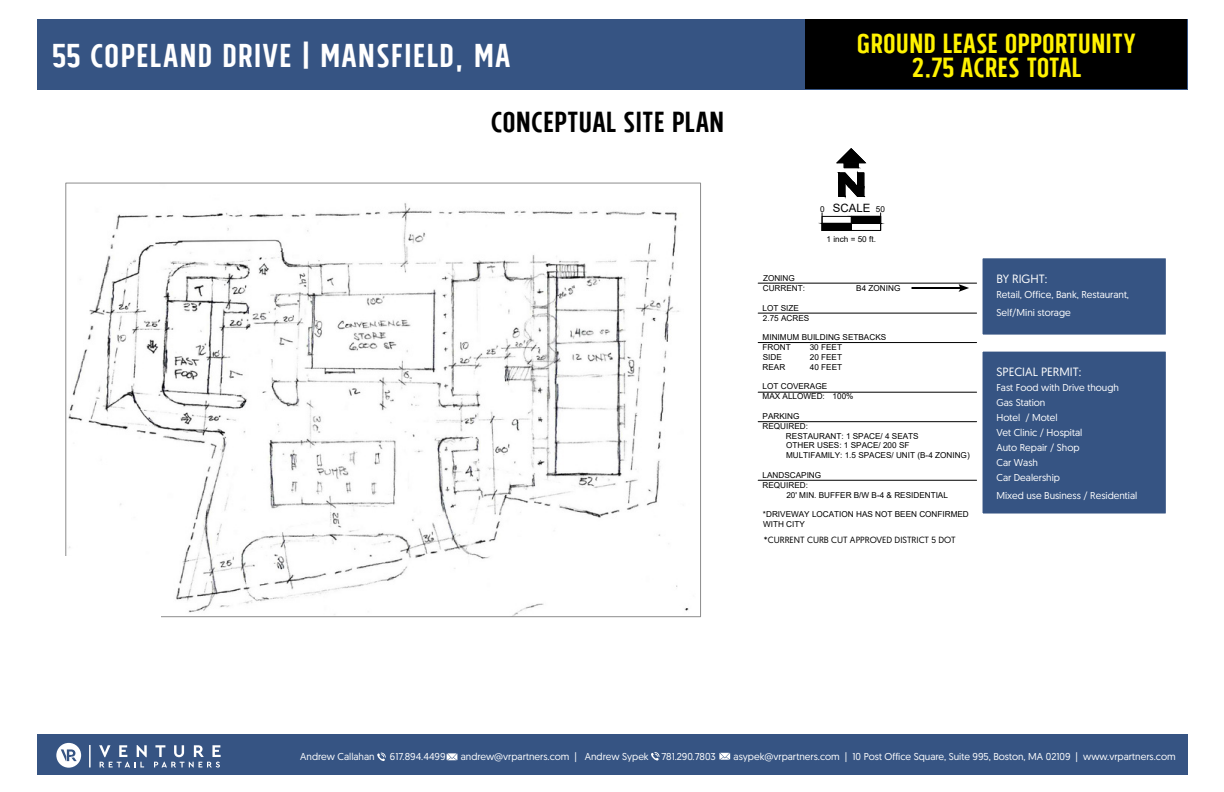
<style>
.page{position:relative;width:1224px;height:792px;background:#fff}
.page>*{position:absolute;margin:0;border:0;box-sizing:border-box;transform-origin:0 0}
.t1{font:37px "Tolyer Regularno.3";letter-spacing:.025em;color:#fff}
.t2{font:32.5px "Tolyer Regularno.3";color:#000}
.t3{font:31px/24px "Tolyer Regularno.3";color:#fff200;text-align:center}
.t4{font:12px "Geomanist";color:#fff}
.t5{font:11.5px "Arial";color:#000}
.t6{font:10px/15px "Geomanist";color:#fff}
.t7{font:9px "Geomanist";color:#000}
.t8{font:8.2px/9.9px "Arial";color:#000}
.s1{font-size:8.2px}
</style>
<div class="page">
<div style="left:37px;top:19px;width:1151px;height:70px;background:#365483"></div>
<div style="left:806px;top:19px;width:382px;height:69px;background:#000"></div>
<div style="left:37px;top:734px;width:1151px;height:41px;background:#365483"></div>
<svg style="left:719px;top:753px;width:11px;height:7px"></svg>
<svg style="left:651px;top:752px;width:9px;height:9px"></svg>
<div style="left:56px;top:743px;width:25px;height:25px;background:#fff;border-radius:50%"></div>
<svg style="left:61px;top:749px;width:16px;height:12px"></svg>
<hr style="left:89px;top:745px;width:2px;height:22px;background:#fff">
<svg style="left:99px;top:745px;width:48px;height:22px"></svg>
<svg style="left:154px;top:745px;width:67px;height:23px"></svg>
<svg style="left:447px;top:753px;width:10px;height:7px"></svg>
<svg style="left:377px;top:753px;width:9px;height:8px"></svg>
<svg style="left:65px;top:162px;width:912px;height:456px"></svg>
<svg style="left:837px;top:148px;width:29px;height:49px"></svg>
<svg style="left:822px;top:213px;width:59px;height:18px"></svg>
<hr style="left:758px;top:283px;width:219px;height:1px;background:#000">
<hr style="left:758px;top:313px;width:219px;height:1px;background:#000">
<hr style="left:758px;top:342px;width:219px;height:1px;background:#000">
<hr style="left:758px;top:392px;width:219px;height:1px;background:#000">
<hr style="left:758px;top:422px;width:219px;height:1px;background:#000">
<hr style="left:758px;top:480px;width:219px;height:1px;background:#000">
<div style="left:55px;top:556px;width:106px;height:79px;background:#fff"></div>
<div style="left:981px;top:256px;width:187px;height:81px;background:#365483;border:2px solid #fff"></div>
<div style="left:981px;top:350px;width:187px;height:166px;background:#365483;border:2px solid #fff"></div>
<hr style="left:912px;top:287px;width:50px;height:2px;background:#000">
<svg style="left:958px;top:284px;width:11px;height:8px"></svg>
<h1 class="t1" style="left:52px;top:34px;width:460px">55 COPELAND DRIVE | MANSFIELD, MA</h1>
<h2 class="t2" style="left:491px;top:102px;width:235px">CONCEPTUAL SITE PLAN</h2>
<h3 class="t3" style="left:857px;top:31px;width:281px">GROUND LEASE OPPORTUNITY<br>2.75 ACRES TOTAL</h3>
<p class="t5" style="left:820px;top:200px;width:66px"><span class="s1">0</span> SCALE <span class="s1">50</span></p>
<p class="t8" style="left:827px;top:234px;width:51px">1 inch = 50 ft.</p>
<p class="t8" style="left:763px;top:273px;width:44px">ZONING<br>CURRENT:</p>
<p class="t8" style="left:856px;top:283px;width:46px">B4 ZONING</p>
<p class="t8" style="left:763px;top:303px;width:48px">LOT SIZE<br>2.75 ACRES</p>
<p class="t8" style="left:763px;top:332px;width:125px">MINIMUM BUILDING SETBACKS<br>FRONT</p>
<p class="t8" style="left:810px;top:342px;width:34px">30 FEET</p>
<p class="t8" style="left:763px;top:352px;width:21px">SIDE</p>
<p class="t8" style="left:810px;top:352px;width:34px">20 FEET</p>
<p class="t8" style="left:763px;top:362px;width:24px">REAR</p>
<p class="t8" style="left:810px;top:362px;width:34px">40 FEET</p>
<p class="t8" style="left:763px;top:381px;width:92px">LOT COVERAGE<br>MAX ALLOWED: 100%</p>
<p class="t8" style="left:763px;top:411px;width:38px">PARKING</p>
<p class="t8" style="left:763px;top:421px;width:47px">REQUIRED:</p>
<p class="t8" style="left:786px;top:431px;width:134px">RESTAURANT: 1 SPACE/ 4 SEATS</p>
<p class="t8" style="left:786px;top:441px;width:125px">OTHER USES: 1 SPACE/ 200 SF</p>
<p class="t8" style="left:786px;top:450px;width:185px">MULTIFAMILY: 1.5 SPACES/ UNIT (B-4 ZONING)</p>
<p class="t8" style="left:763px;top:470px;width:60px">LANDSCAPING<br>REQUIRED:</p>
<p class="t8" style="left:786px;top:490px;width:163px">20' MIN. BUFFER B/W B-4 &amp; RESIDENTIAL</p>
<p class="t8" style="left:763px;top:509px;width:207px">*DRIVEWAY LOCATION HAS NOT BEEN CONFIRMED<br>WITH CITY</p>
<p class="t7" style="left:764px;top:534px;width:193px">*CURRENT CURB CUT APPROVED DISTRICT 5 DOT</p>
<p class="t4" style="left:996px;top:271px;width:52px">BY RIGHT:</p>
<p class="t6" style="left:996px;top:285px;width:134px;line-height:18px">Retail, Office, Bank, Restaurant,<br>Self/Mini storage</p>
<p class="t4" style="left:996px;top:364px;width:86px">SPECIAL PERMIT:</p>
<p class="t6" style="left:996px;top:380px;width:124px">Fast Food with Drive though<br>Gas Station<br>Hotel / Motel<br>Vet Clinic / Hospital<br>Auto Repair / Shop<br>Car Wash<br>Car Dealership</p>
<p class="t6" style="left:996px;top:488px;width:142px">Mixed use Business / Residential</p>
<p class="t6" style="left:300px;top:748px;width:76px">Andrew Callahan</p>
<p class="t6" style="left:390px;top:748px;width:57px">617.894.4499</p>
<p class="t6" style="left:461px;top:748px;width:189px">andrew@vrpartners.com | Andrew Sypek</p>
<p class="t6" style="left:661px;top:748px;width:56px">781.290.7803</p>
<p class="t6" style="left:734px;top:748px;width:444px">asypek@vrpartners.com | 10 Post Office Square, Suite 995, Boston, MA 02109 | www.vrpartners.com</p>
</div>
